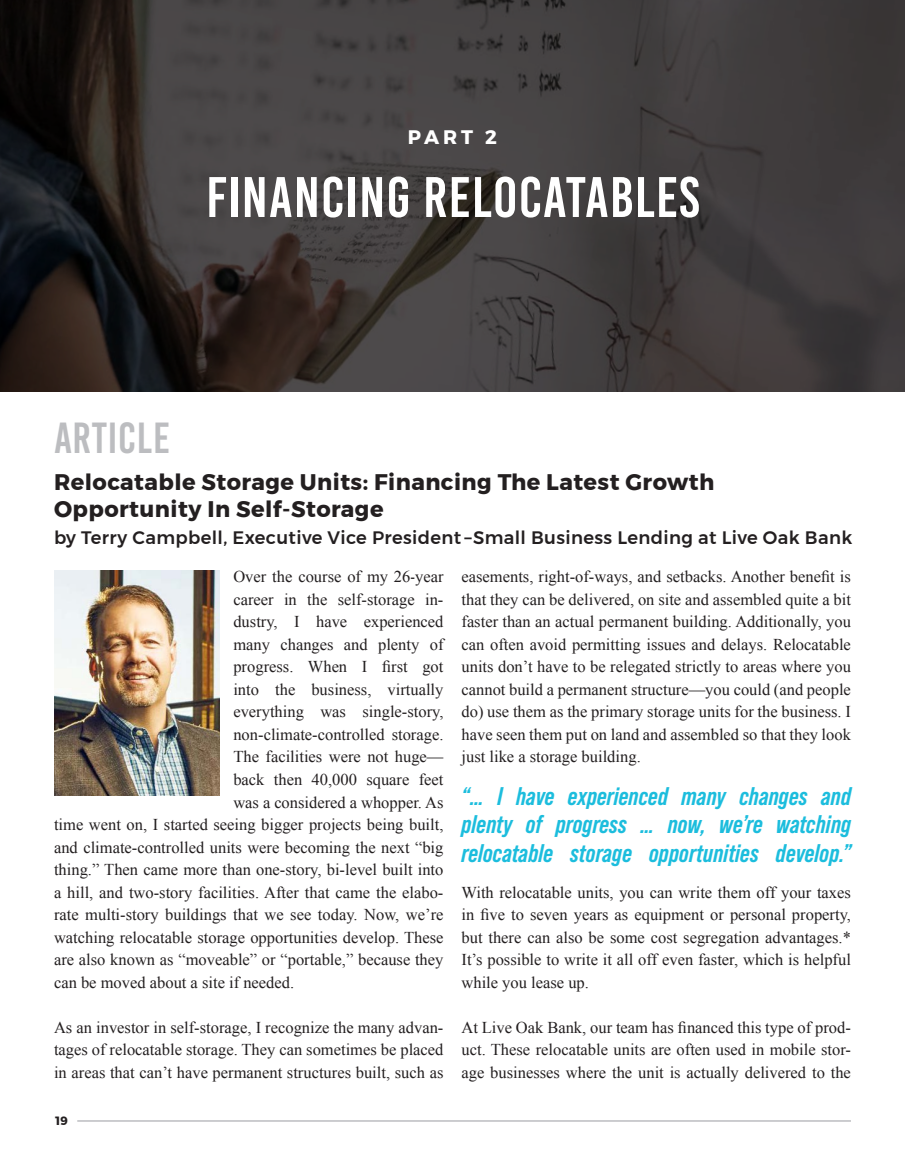
<style>
.page{position:relative;width:905px;height:1175px;background:#fff}
.page>*{position:absolute;margin:0;border:0;box-sizing:border-box;transform-origin:0 0}
.t1{font:57px "Bebas Kai";letter-spacing:.02em;color:#fff}
.t2{font:43.5px "Bebas Kai";letter-spacing:.02em;color:#bcbdc0}
.t3{font:italic 700 25.5px/28.5px "Bebas Neue Pro";letter-spacing:.01em;color:#1cbddd}
.t4{font:700 22.5px "Montserrat";letter-spacing:.02em;color:#231f20}
.t5{font:700 19.5px "Montserrat";color:#fff}
.t6{font:500 18px "Montserrat";letter-spacing:.02em;color:#231f20}
.t7{font:16.5px/22.5px "Times New Roman";color:#231f20;text-align:justify}
.t8{font:700 12px "Montserrat";color:#231f20}
</style>
<div class="page">
<svg style="left:0;top:0;width:904px;height:392px;background:#3a3636"></svg>
<img style="left:54px;top:571px;width:166px;height:224px">
<hr style="left:77px;top:1120px;width:774px;height:1px;background:#bcbdc0">
<p class="t5" style="left:408px;top:122px;width:91px">PART 2</p>
<p class="t1" style="left:206px;top:167px;width:495px">FINANCING RELOCATABLES</p>
<p class="t2" style="left:54px;top:415px;width:117px">ARTICLE</p>
<p class="t4" style="left:54px;top:464px;width:661px">Relocatable Storage Units: Financing The Latest Growth</p>
<p class="t4" style="left:54px;top:491px;width:331px">Opportunity In Self-Storage</p>
<p class="t6" style="left:54px;top:523px;width:799px">by Terry Campbell, Executive Vice President – Small Business Lending at Live Oak Bank</p>
<p class="t7" style="left:233px;top:565px;width:211px">Over the course of my 26-year</p>
<p class="t7" style="left:233px;top:588px;width:211px">career in the self-storage in-</p>
<p class="t7" style="left:233px;top:610px;width:211px">dustry, I have experienced</p>
<p class="t7" style="left:233px;top:633px;width:211px">many changes and plenty of</p>
<p class="t7" style="left:233px;top:655px;width:211px">progress. When I first got</p>
<p class="t7" style="left:233px;top:678px;width:211px">into the business, virtually</p>
<p class="t7" style="left:233px;top:700px;width:211px">everything was single-story,</p>
<p class="t7" style="left:233px;top:723px;width:211px">non-climate-controlled storage.</p>
<p class="t7" style="left:233px;top:745px;width:211px">The facilities were not huge—</p>
<p class="t7" style="left:233px;top:768px;width:211px">back then 40,000 square feet</p>
<p class="t7" style="left:233px;top:790px;width:211px">was a considered a whopper. As</p>
<p class="t7" style="left:54px;top:813px;width:391px">time went on, I started seeing bigger projects being built,</p>
<p class="t7" style="left:54px;top:835px;width:391px">and climate-controlled units were becoming the next “big</p>
<p class="t7" style="left:54px;top:858px;width:391px">thing.” Then came more than one-story, bi-level built into</p>
<p class="t7" style="left:54px;top:880px;width:391px">a hill, and two-story facilities. After that came the elabo-</p>
<p class="t7" style="left:54px;top:903px;width:391px">rate multi-story buildings that we see today. Now, we’re</p>
<p class="t7" style="left:54px;top:925px;width:391px">watching relocatable storage opportunities develop. These</p>
<p class="t7" style="left:54px;top:948px;width:391px">are also known as “moveable” or “portable,” because they</p>
<p class="t7" style="left:54px;top:970px;width:242px">can be moved about a site if needed.</p>
<p class="t7" style="left:54px;top:1015px;width:391px">As an investor in self-storage, I recognize the many advan&shy;tages of relocatable storage. They can sometimes be placed in areas that can’t have permanent structures built, such as</p>
<p class="t8" style="left:56px;top:1111px;width:14px">19</p>
<p class="t7" style="left:461px;top:565px;width:391px">easements, right-of-ways, and setbacks. Another benefit is that they can be delivered, on site and assembled quite a bit faster than an actual permanent building. Additionally, you can often avoid permitting issues and delays. Relocatable units don’t have to be relegated strictly to areas where you cannot build a permanent structure—you could (and people do) use them as the primary storage units for the business. I have seen them put on land and assembled so that they look just like a storage building.</p>
<p class="t3" style="left:461px;top:781px;width:391px">“... I have experienced many changes and plenty of progress ... now, we’re watching</p>
<p class="t3" style="left:461px;top:838px;width:391px">relocatable storage opportunities develop.”</p>
<p class="t7" style="left:461px;top:880px;width:391px">With relocatable units, you can write them off your taxes in five to seven years as equipment or personal property, but there can also be some cost segregation advantages.* It’s possible to write it all off even faster, which is helpful while you lease up.</p>
<p class="t7" style="left:461px;top:1015px;width:391px">At Live Oak Bank, our team has financed this type of prod&shy;uct. These relocatable units are often used in mobile stor&shy;age businesses where the unit is actually delivered to the</p>
</div>
